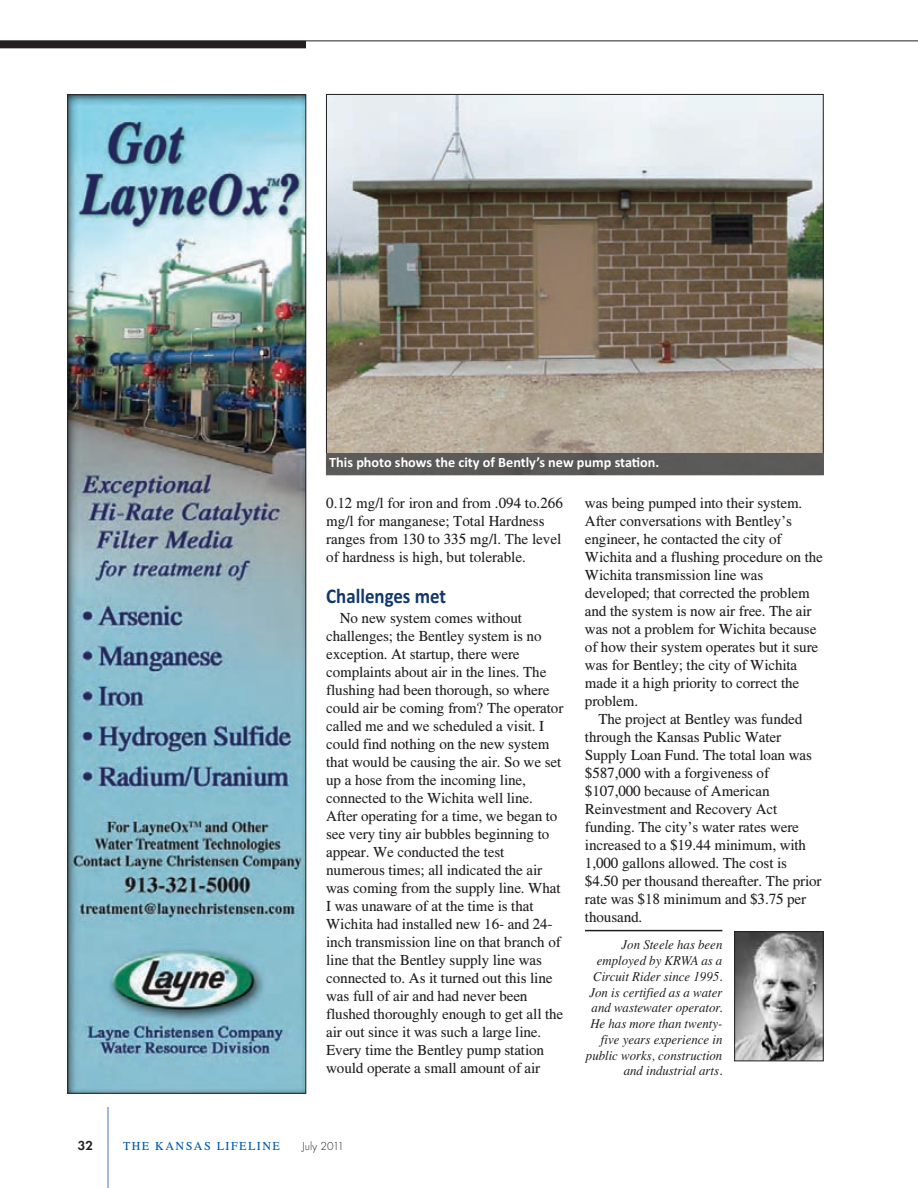
<style>
.page{position:relative;width:918px;height:1188px;background:#fff}
.page>*{position:absolute;margin:0;border:0;box-sizing:border-box;transform-origin:0 0}
.t1{font:700 21px "Calibri";color:#12376b;scale:.9 1}
.t2{font:15px/18px "Times CSATT";letter-spacing:-.005em;color:#231f20}
.t3{font:700 14.25px "Calibri";color:#fff}
.t4{font:italic 13.5px/15.8px "Times";color:#231f20;text-align:right;scale:.95 1}
.t5{font:600 13.5px "Futura T";color:#231f20}
.t6{font:12px "Times CSATT";letter-spacing:.125em;color:#015ba9}
.t7{font:300 12px "Futura T";color:#231f20}
</style>
<div class="page">
<hr style="left:108px;top:1107px;width:1px;height:81px;background:#4975b9">
<hr style="left:0;top:40px;width:918px;height:1px;background:#231f20">
<div style="left:0;top:41px;width:306px;height:7px;background:#231f20"></div>
<img style="left:328px;top:96px;width:493px;height:357px">
<hr style="left:585px;top:930px;width:137px;height:1px;background:#231f20">
<img style="left:736px;top:933px;width:85px;height:126px">
<div style="left:734px;top:931px;width:89px;height:130px;border:1px solid #231f20"></div>
<img style="left:70px;top:97px;width:234px;height:995px">
<div style="left:68px;top:95px;width:238px;height:999px;border:1px solid #231f20"></div>
<svg style="left:326px;top:453px;width:498px;height:22px"></svg>
<div style="left:327px;top:453px;width:496px;height:21px;background:#5a5a59"></div>
<p class="t3" style="left:329px;top:457px;width:332px">This photo shows the city of Bently’s new pump sta-on.</p>
<p class="t2" style="left:326px;top:495px;width:238px">0.12 mg/l for iron and from .094 to.266 mg/l for manganese; Total Hardness ranges from 130 to 335 mg/l. The level of hardness is high, but tolerable.</p>
<h1 class="t1" style="left:326px;top:589px;width:135px">Challenges met</h1>
<p class="t2" style="left:326px;top:610px;width:239px;text-indent:14px">No new system comes without challenges; the Bentley system is no exception. At startup, there were complaints about air in the lines. The flushing had been thorough, so where could air be coming from? The operator called me and we scheduled a visit. I could find nothing on the new system that would be causing the air. So we set up a hose from the incoming line, connected to the Wichita well line.<br>After operating for a time, we began to see very tiny air bubbles beginning to appear. We conducted the test numerous times; all indicated the air was coming from the supply line. What I was unaware of at the time is that Wichita had installed new 16- and 24- inch transmission line on that branch of line that the Bentley supply line was connected to. As it turned out this line was full of air and had never been flushed thoroughly enough to get all the air out since it was such a large line.<br>Every time the Bentley pump station would operate a small amount of air</p>
<p class="t2" style="left:585px;top:495px;width:239px">was being pumped into their system.<br>After conversations with Bentley’s engineer, he contacted the city of Wichita and a flushing procedure on the Wichita transmission line was developed; that corrected the problem and the system is now air free. The air was not a problem for Wichita because of how their system operates but it sure was for Bentley; the city of Wichita made it a high priority to correct the problem.</p>
<p class="t2" style="left:585px;top:711px;width:238px;text-indent:14px">The project at Bentley was funded through the Kansas Public Water<br>Supply Loan Fund. The total loan was $587,000 with a forgiveness of $107,000 because of American<br>Reinvestment and Recovery Act funding. The city’s water rates were increased to a $19.44 minimum, with<br>1,000 gallons allowed. The cost is $4.50 per thousand thereafter. The prior rate was $18 minimum and $3.75 per thousand.</p>
<p class="t4" style="left:586px;top:938px;width:145px">Jon Steele has been employed by KRWA as a<br>Circuit Rider since 1995.<br>Jon is certified as a water and wastewater operator.<br>He has more than twenty&shy;five years experience in public works, construction and industrial arts.</p>
<p class="t5" style="left:78px;top:1140px;width:17px">32</p>
<p class="t6" style="left:123px;top:1141px;width:158px">THE KANSAS LIFELINE</p>
<p class="t7" style="left:302px;top:1141px;width:44px">July 2011</p>
</div>
